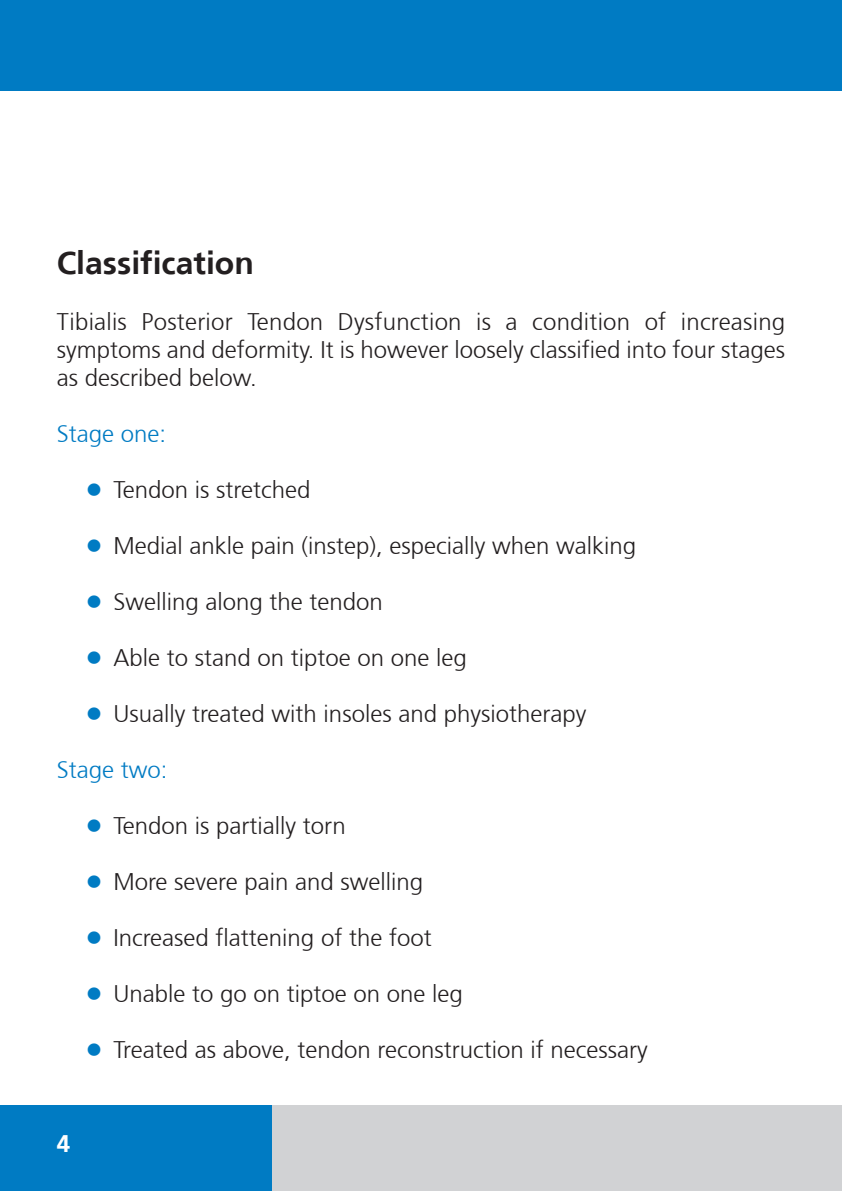
<style>
.page{position:relative;width:842px;height:1191px;background:#fff}
.page>*{position:absolute;margin:0;border:0;box-sizing:border-box;transform-origin:0 0}
.t1{font:700 32px "Frutiger 65";color:#231f20}
.t2{font:300 24px/28px "Frutiger 45";color:#231f20;text-align:justify}
.t3{font:300 24px "Frutiger 45";color:#007bc3}
.t4{font:700 24px "Frutiger 65";color:#fff}
.s1{font-size:36px;color:#007bc3}
</style>
<div class="page">
<div style="left:0;top:0;width:842px;height:91px;background:#007bc3"></div>
<div style="left:0;top:1106px;width:283px;height:85px;background:#007bc3"></div>
<div style="left:272px;top:1106px;width:570px;height:85px;background:#d1d2d4"></div>
<h1 class="t1" style="left:57px;top:244px;width:199px">Classification</h1>
<p class="t2" style="left:57px;top:308px;width:730px">Tibialis Posterior Tendon Dysfunction is a condition of increasing symptoms and deformity. It is however loosely classified into four stages as described below.</p>
<p class="t3" style="left:57px;top:420px;width:111px">Stage one:</p>
<p class="t2" style="left:85px;top:476px;width:227px"><span class="s1">•</span> Tendon is stretched</p>
<p class="t2" style="left:85px;top:532px;width:553px"><span class="s1">•</span> Medial ankle pain (instep), especially when walking</p>
<p class="t2" style="left:85px;top:588px;width:299px"><span class="s1">•</span> Swelling along the tendon</p>
<p class="t2" style="left:85px;top:644px;width:383px"><span class="s1">•</span> Able to stand on tiptoe on one leg</p>
<p class="t2" style="left:85px;top:700px;width:503px"><span class="s1">•</span> Usually treated with insoles and physiotherapy</p>
<p class="t3" style="left:57px;top:756px;width:112px">Stage two:</p>
<p class="t2" style="left:85px;top:812px;width:262px"><span class="s1">•</span> Tendon is partially torn</p>
<p class="t2" style="left:85px;top:868px;width:340px"><span class="s1">•</span> More severe pain and swelling</p>
<p class="t2" style="left:85px;top:924px;width:348px"><span class="s1">•</span> Increased flattening of the foot</p>
<p class="t2" style="left:85px;top:980px;width:379px"><span class="s1">•</span> Unable to go on tiptoe on one leg</p>
<p class="t2" style="left:85px;top:1036px;width:564px"><span class="s1">•</span> Treated as above, tendon reconstruction if necessary</p>
<p class="t4" style="left:57px;top:1129px;width:15px">4</p>
</div>
